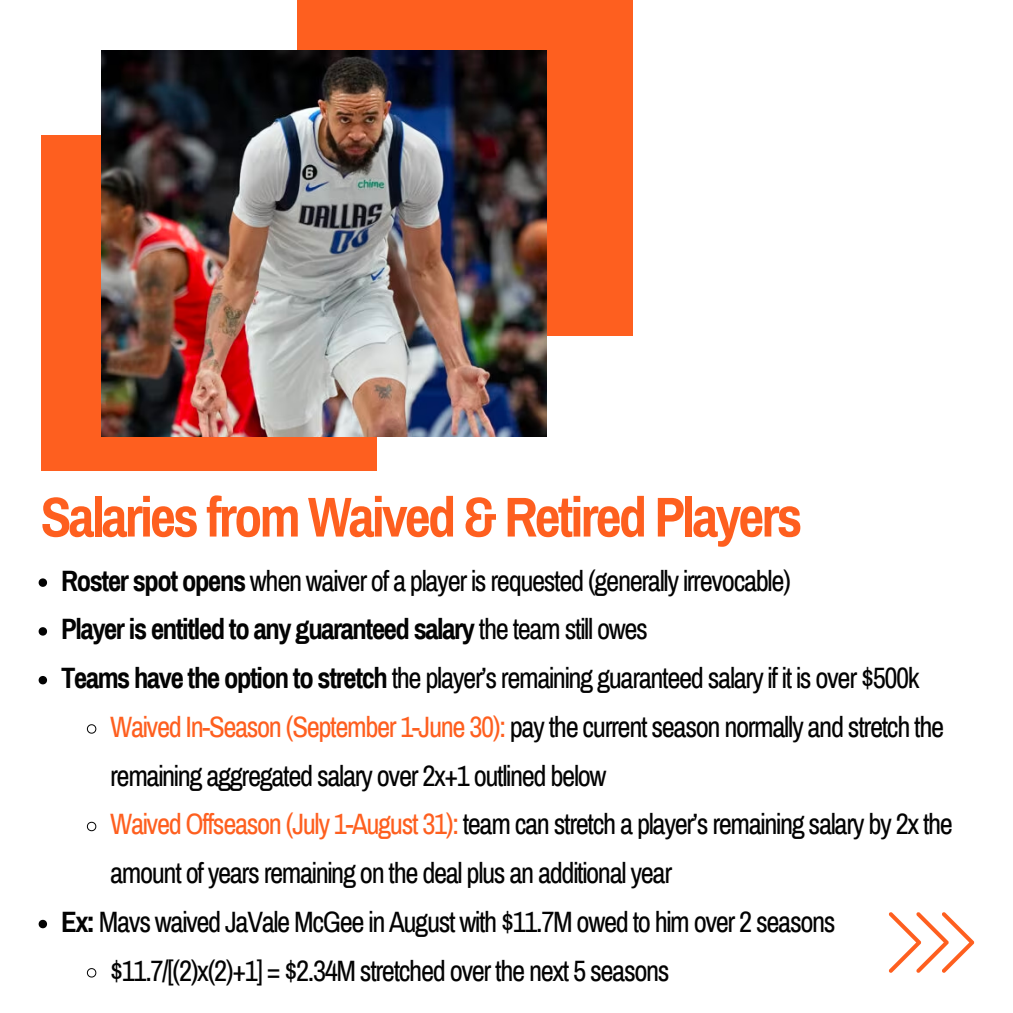
<style>
.page{position:relative;width:1013px;height:1013px;background:#fff}
.page>*{position:absolute;margin:0;border:0;box-sizing:border-box;transform-origin:0 0}
.t1{font:700 56.25px "Archivo Narrow";letter-spacing:-.05em;color:#fe5f1f}
.t2{font:28.75px/48.8px "Archivo Narrow";letter-spacing:-.05em;color:#030303}
.t3{font:700 28.75px "Archivo Narrow";letter-spacing:-.05em;color:#030303}
.s1{font-weight:700}
.s2{font-weight:400}
.s3{color:#fe5f1f}
</style>
<div class="page">
<div style="left:297px;top:0;width:335px;height:336px;background:#fe5f1f"></div>
<div style="left:41px;top:135px;width:335px;height:335px;background:#fe5f1f"></div>
<img style="left:101px;top:51px;width:445px;height:386px">
<svg style="left:39px;top:578px;width:8px;height:9px"></svg>
<svg style="left:39px;top:627px;width:8px;height:8px"></svg>
<svg style="left:39px;top:676px;width:8px;height:8px"></svg>
<svg style="left:86px;top:724px;width:11px;height:10px"></svg>
<svg style="left:86px;top:821px;width:11px;height:10px"></svg>
<svg style="left:39px;top:919px;width:8px;height:9px"></svg>
<svg style="left:86px;top:968px;width:11px;height:10px"></svg>
<svg style="left:888px;top:912px;width:86px;height:60px"></svg>
<p class="t1" style="left:41px;top:487px;width:763px">Salaries from Waived &amp; Retired Players</p>
<h1 class="t2" style="left:61px;top:556px;width:731px"><span class="s1">Roster spot opens</span> when waiver of a player is requested (generally irrevocable)</h1>
<p class="t3" style="left:61px;top:614px;width:588px">Player is entitled to any guaranteed salary <span class="s2">the team still owes</span></p>
<p class="t2" style="left:61px;top:654px;width:860px"><span class="s1">Teams have the option to stretch</span> the player’s remaining guaranteed salary if it is over $500k</p>
<p class="t2" style="left:110px;top:703px;width:835px"><span class="s3">Waived In-Season (September 1-June 30):</span> pay the current season normally and stretch the remaining aggregated salary over 2x+1 outlined below</p>
<p class="t2" style="left:110px;top:800px;width:844px"><span class="s3">Waived Offseason (July 1-August 31):</span> team can stretch a player’s remaining salary by 2x the amount of years remaining on the deal plus an additional year</p>
<p class="t2" style="left:61px;top:898px;width:776px"><span class="s1">Ex:</span> Mavs waived JaVale McGee in August with $11.7M owed to him over 2 seasons</p>
<p class="t2" style="left:110px;top:946px;width:561px">$11.7/[(2)x(2)+1] = $2.34M stretched over the next 5 seasons</p>
</div>
